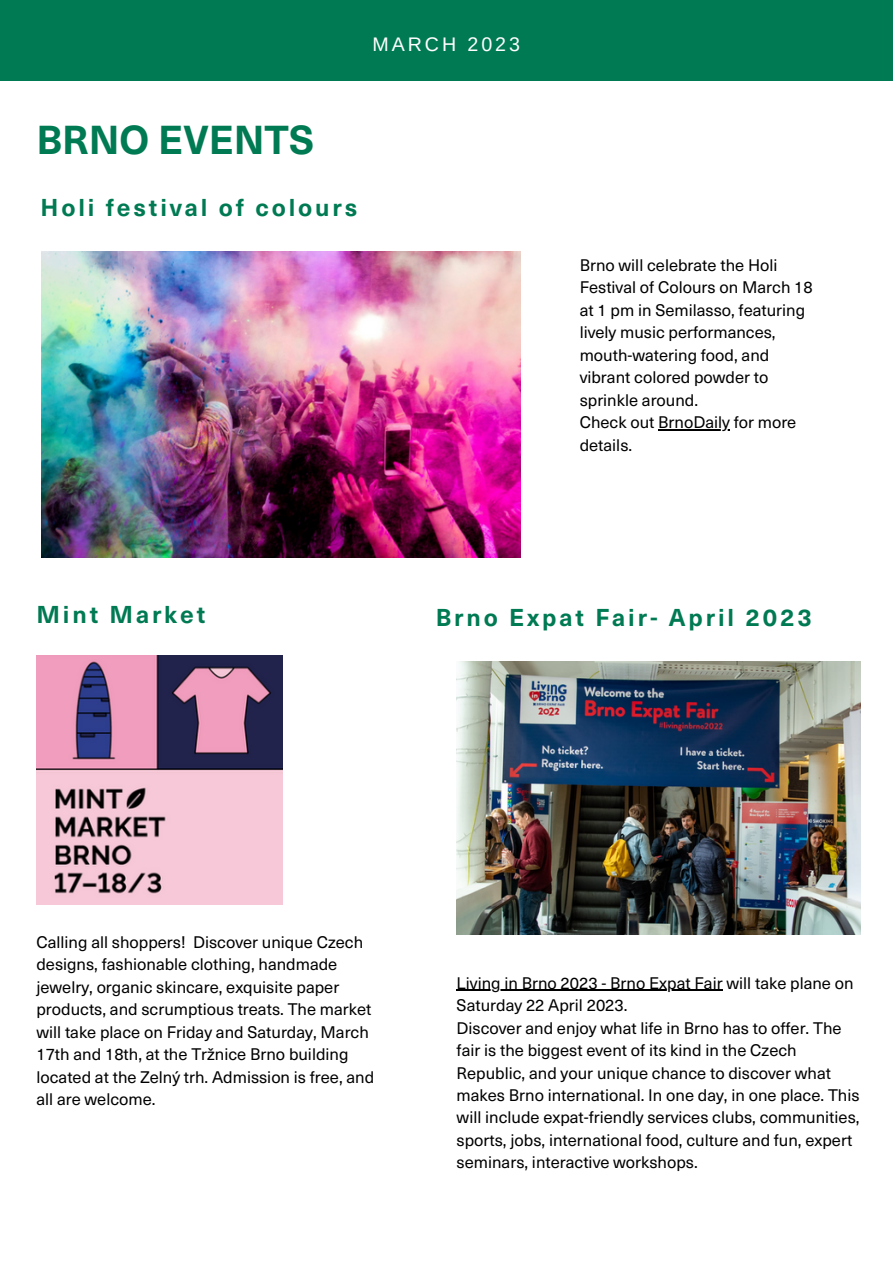
<style>
.page{position:relative;width:893px;height:1264px;background:#fff}
.page>*{position:absolute;margin:0;border:0;box-sizing:border-box;transform-origin:0 0}
.t1{font:700 39.6px "Neue Haas Unica Pro";color:#007a53}
.t2{font:700 24px "Neue Haas Unica Pro";letter-spacing:.12em;color:#007a53}
.t3{font:19.65px "Arimo";letter-spacing:.15em;color:#fff}
.t4{font:16.5px/22.5px "Neue Haas Unica Pro";color:#000}
</style>
<div class="page">
<div style="left:0;top:0;width:892px;height:81px;background:#007a53"></div>
<img style="left:456px;top:661px;width:404px;height:273px">
<img style="left:41px;top:251px;width:479px;height:306px">
<img style="left:36px;top:655px;width:247px;height:249px">
<hr style="left:658px;top:429px;width:71px;height:1px;background:#000">
<hr style="left:456px;top:989px;width:266px;height:1px;background:#000">
<p class="t3" style="left:372px;top:33px;width:149px">MARCH 2023</p>
<h1 class="t1" style="left:36px;top:108px;width:279px">BRNO EVENTS</h1>
<h2 class="t2" style="left:40px;top:188px;width:318px">Holi festival of colours</h2>
<p class="t4" style="left:579px;top:253px;width:235px">Brno will celebrate the Holi<br>Festival of Colours on March 18 at 1 pm in Semilasso, featuring lively music performances, mouth-watering food, and vibrant colored powder to sprinkle around.<br>Check out BrnoDaily for more details.</p>
<h2 class="t2" style="left:36px;top:594px;width:170px">Mint Market</h2>
<h2 class="t2" style="left:435px;top:597px;width:377px">Brno Expat Fair- April 2023</h2>
<p class="t4" style="left:36px;top:929px;width:339px">Calling all shoppers! Discover unique Czech designs, fashionable clothing, handmade jewelry, organic skincare, exquisite paper products, and scrumptious treats. The market will take place on Friday and Saturday, March 17th and 18th, at the Tržnice Brno building located at the Zelný trh. Admission is free, and all are welcome.</p>
<p class="t4" style="left:456px;top:970px;width:404px">Living in Brno 2023 - Brno Expat Fair will take plane on Saturday 22 April 2023.<br>Discover and enjoy what life in Brno has to offer. The fair is the biggest event of its kind in the Czech Republic, and your unique chance to discover what makes Brno international. In one day, in one place. This will include expat-friendly services clubs, communities, sports, jobs, international food, culture and fun, expert seminars, interactive workshops.</p>
</div>
